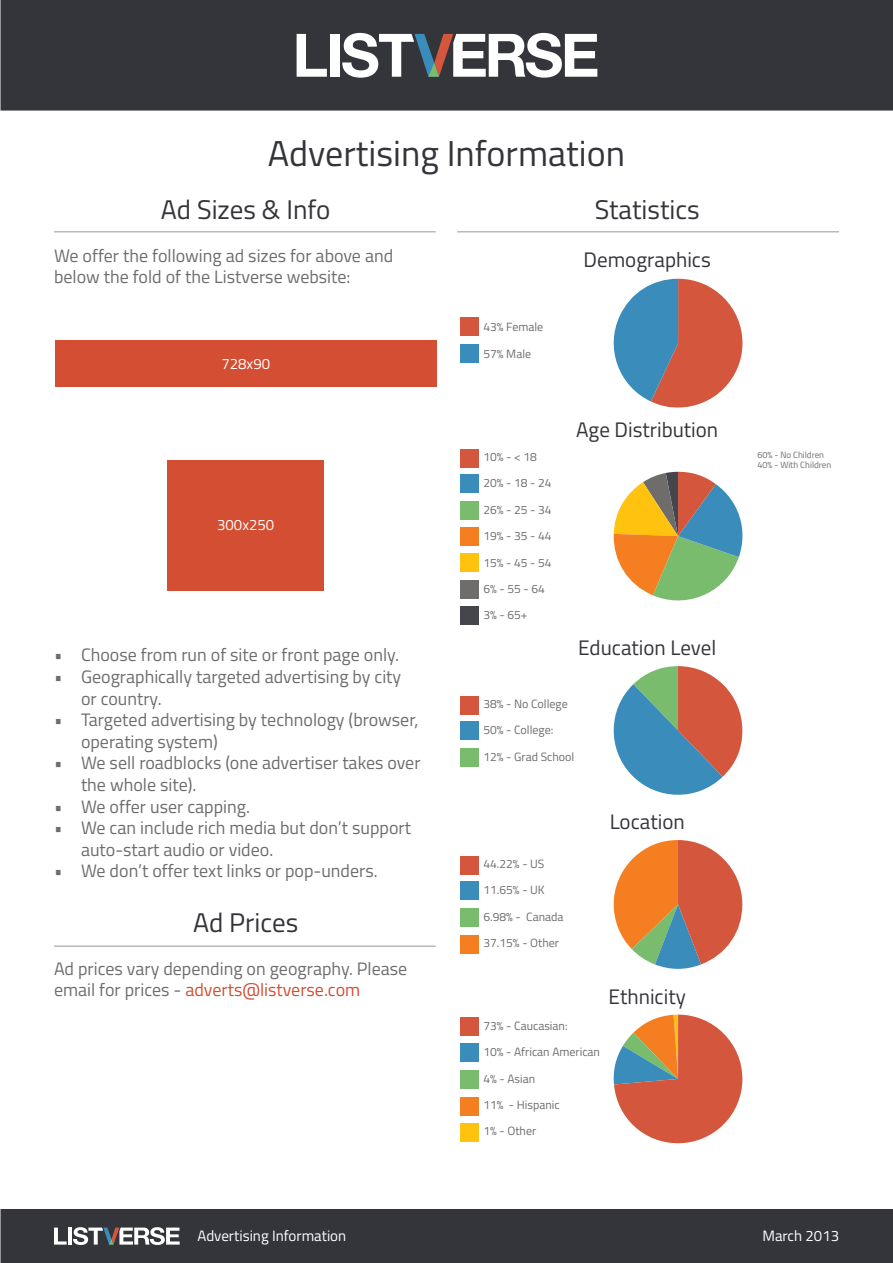
<style>
.page{position:relative;width:893px;height:1263px;background:#fff}
.page>*{position:absolute;margin:0;border:0;box-sizing:border-box;transform-origin:0 0}
.t1{font:36px "Titillium Web";color:#34353a}
.t2{font:27px "Titillium Web";color:#34353a}
.t3{font:21px "Titillium Web";color:#34353a}
.t4{font:18px/21.6px "Titillium Web";color:#6e6d6c}
.t5{font:15px "Titillium Web";color:#fff}
.t6{font:12px/26.4px "Titillium Web";color:#6e6d6c}
.t7{font:9px/10.8px "Titillium Web";color:#6e6d6c}
.s1{color:#d34e32}
</style>
<div class="page">
<div style="left:0;top:1209px;width:893px;height:54px;background:#34353a"></div>
<div style="left:0;top:0;width:893px;height:111px;background:#34353a;border:2px solid #34353a"></div>
<svg style="left:297px;top:34px;width:30px;height:43px"></svg>
<div style="left:330px;top:34px;width:9px;height:43px;background:#fff"></div>
<svg style="left:342px;top:33px;width:255px;height:45px"></svg>
<svg style="left:54px;top:1227px;width:13px;height:17px"></svg>
<hr style="left:68px;top:1227px;width:4px;height:17px;background:#fff">
<svg style="left:73px;top:1227px;width:107px;height:18px"></svg>
<div style="left:55px;top:341px;width:382px;height:46px;background:#d34e32"></div>
<div style="left:167px;top:460px;width:157px;height:131px;background:#d34e32"></div>
<hr style="left:457px;top:231px;width:382px;height:1px;background:#bbbaba">
<hr style="left:54px;top:231px;width:382px;height:1px;background:#bbbaba">
<hr style="left:54px;top:945px;width:382px;height:2px;background:#bbbaba">
<div style="left:460px;top:317px;width:19px;height:19px;background:#d3563d"></div>
<div style="left:460px;top:344px;width:19px;height:18px;background:#3a8dba"></div>
<svg style="left:613px;top:472px;width:130px;height:129px"></svg>
<svg style="left:613px;top:279px;width:129px;height:128px"></svg>
<div style="left:460px;top:696px;width:19px;height:18px;background:#d3563d"></div>
<div style="left:460px;top:721px;width:19px;height:19px;background:#3a8dba"></div>
<div style="left:460px;top:748px;width:19px;height:18px;background:#7abc6e"></div>
<div style="left:460px;top:856px;width:19px;height:18px;background:#d3563d"></div>
<div style="left:460px;top:881px;width:19px;height:19px;background:#3a8dba"></div>
<div style="left:460px;top:908px;width:19px;height:18px;background:#7abc6e"></div>
<div style="left:460px;top:935px;width:19px;height:18px;background:#f57e20"></div>
<div style="left:460px;top:449px;width:19px;height:18px;background:#d3563d"></div>
<div style="left:460px;top:474px;width:19px;height:19px;background:#3a8dba"></div>
<div style="left:460px;top:501px;width:19px;height:18px;background:#7abc6e"></div>
<div style="left:460px;top:527px;width:19px;height:19px;background:#f57e20"></div>
<div style="left:460px;top:554px;width:19px;height:18px;background:#ffc20e"></div>
<div style="left:460px;top:580px;width:19px;height:18px;background:#6e6d6c"></div>
<div style="left:460px;top:606px;width:19px;height:19px;background:#45464c"></div>
<svg style="left:613px;top:666px;width:129px;height:129px"></svg>
<svg style="left:613px;top:840px;width:129px;height:129px"></svg>
<div style="left:460px;top:1018px;width:19px;height:18px;background:#d3563d"></div>
<div style="left:460px;top:1043px;width:19px;height:19px;background:#3a8dba"></div>
<div style="left:460px;top:1070px;width:19px;height:18px;background:#7abc6e"></div>
<div style="left:460px;top:1097px;width:19px;height:18px;background:#f57e20"></div>
<div style="left:460px;top:1123px;width:19px;height:19px;background:#ffc20e"></div>
<svg style="left:613px;top:1014px;width:129px;height:129px"></svg>
<h1 class="t1" style="left:268px;top:127px;width:359px">Advertising Information</h1>
<h2 class="t2" style="left:161px;top:189px;width:171px">Ad Sizes &amp; Info</h2>
<p class="t4" style="left:54px;top:244px;width:341px">We offer the following ad sizes for above and below the fold of the Listverse website:</p>
<p class="t5" style="left:221px;top:353px;width:50px">728x90</p>
<p class="t5" style="left:217px;top:513px;width:59px">300x250</p>
<p class="t4" style="left:54px;top:643px;width:347px">• Choose from run of site or front page only.</p>
<p class="t4" style="left:81px;top:665px;width:322px;text-indent:-27px">• Geographically targeted advertising by city or country.</p>
<p class="t4" style="left:81px;top:708px;width:339px;text-indent:-27px">• Targeted advertising by technology (browser, operating system)</p>
<p class="t4" style="left:81px;top:751px;width:341px;text-indent:-27px">• We sell roadblocks (one advertiser takes over the whole site).</p>
<p class="t4" style="left:54px;top:795px;width:197px">• We offer user capping.</p>
<p class="t4" style="left:81px;top:816px;width:332px;text-indent:-27px">• We can include rich media but don’t support auto-start audio or video.</p>
<p class="t4" style="left:54px;top:859px;width:325px">• We don’t offer text links or pop-unders.</p>
<h2 class="t2" style="left:193px;top:902px;width:107px">Ad Prices</h2>
<p class="t4" style="left:54px;top:957px;width:355px">Ad prices vary depending on geography. Please email for prices - <span class="s1">adverts@listverse.com</span></p>
<p class="t6" style="left:483px;top:313px;width:61px">43% Female</p>
<p class="t6" style="left:483px;top:340px;width:49px">57% Male</p>
<p class="t6" style="left:483px;top:443px;width:70px">10% - &lt; 18<br>20% - 18 - 24</p>
<p class="t6" style="left:483px;top:496px;width:70px">26% - 25 - 34<br>19% - 35 - 44</p>
<p class="t6" style="left:483px;top:549px;width:70px">15% - 45 - 54</p>
<p class="t6" style="left:483px;top:575px;width:63px">6% - 55 - 64</p>
<p class="t6" style="left:483px;top:601px;width:46px">3% - 65+</p>
<h2 class="t2" style="left:595px;top:189px;width:107px">Statistics</h2>
<p class="t3" style="left:584px;top:244px;width:129px">Demographics</p>
<p class="t3" style="left:576px;top:414px;width:144px">Age Distribution</p>
<p class="t3" style="left:578px;top:632px;width:140px">Education Level</p>
<p class="t6" style="left:483px;top:690px;width:86px">38% - No College</p>
<p class="t6" style="left:483px;top:716px;width:71px">50% - College:</p>
<p class="t6" style="left:483px;top:743px;width:92px">12% - Grad School</p>
<p class="t6" style="left:483px;top:850px;width:62px">44.22% - US</p>
<p class="t6" style="left:483px;top:876px;width:82px">11.65% - UK<br>6.98% - Canada</p>
<p class="t6" style="left:483px;top:929px;width:77px">37.15% - Other</p>
<p class="t3" style="left:610px;top:806px;width:77px">Location</p>
<p class="t6" style="left:483px;top:1012px;width:86px">73% - Caucasian:</p>
<p class="t6" style="left:483px;top:1038px;width:118px">10% - African American<br>4% - Asian</p>
<p class="t6" style="left:483px;top:1091px;width:78px">11% - Hispanic<br>1% - Other</p>
<p class="t3" style="left:609px;top:981px;width:79px">Ethnicity</p>
<p class="t7" style="left:757px;top:449px;width:75px">60% - No Children<br>40% - With Children</p>
<p class="t5" style="left:198px;top:1225px;width:150px">Advertising Information</p>
<p class="t5" style="left:762px;top:1225px;width:78px">March 2013</p>
</div>
